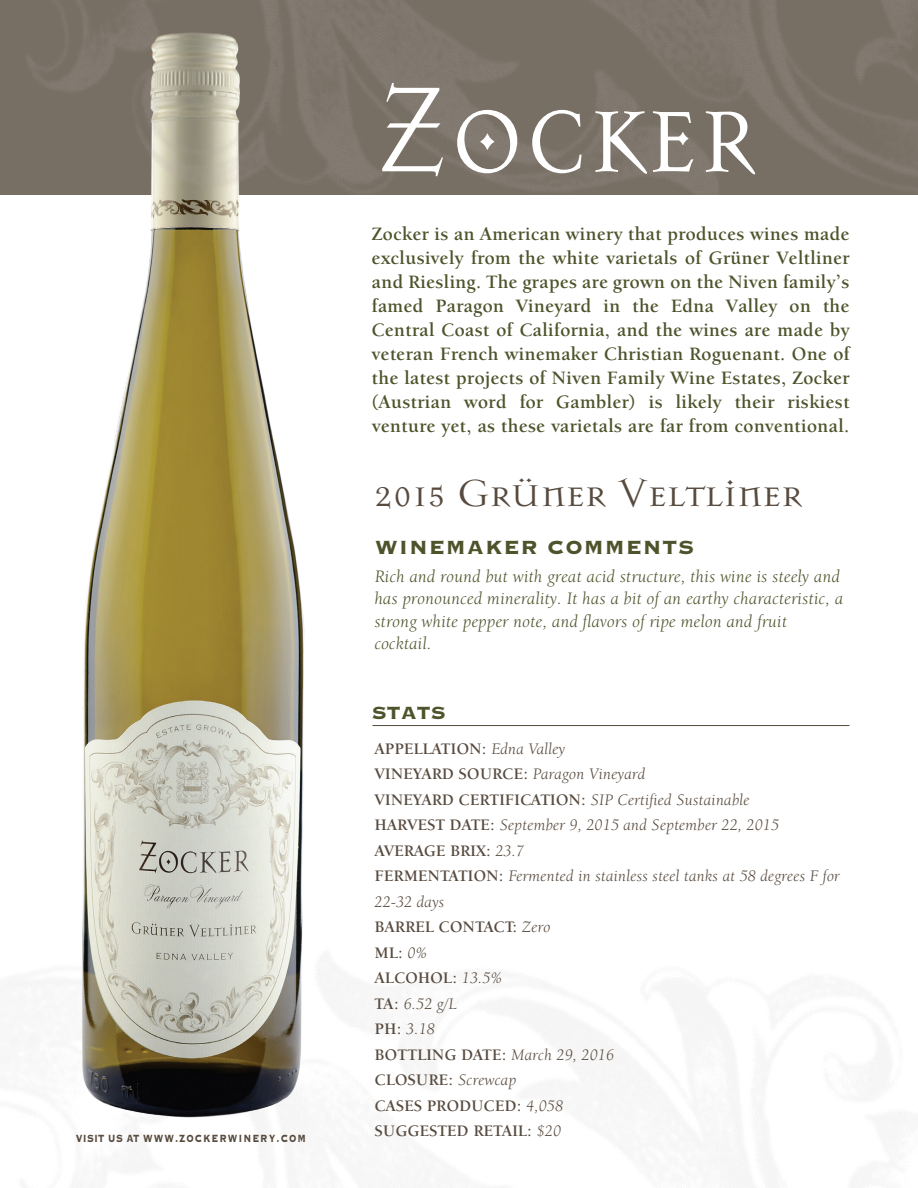
<style>
.page{position:relative;width:918px;height:1188px;background:#fff}
.page>*{position:absolute;margin:0;border:0;box-sizing:border-box;transform-origin:0 0}
.t1{font:134.4px "Mason Serif Alt Reg";color:#fff;scale:.86 1}
.t2{font:41.7px "Mason Serif Alt Reg";letter-spacing:-.02em;color:#574a3e}
.t3{font:25.05px "Copperplate Thirty Three BC";letter-spacing:.04em;color:#4e532b;scale:.96 1}
.t4{font:23.1px "Copperplate Thirty Three BC";color:#4e532b}
.t5{font:700 19.5px/24px "Berkeley Oldstyle IT Cby BT";letter-spacing:.025em;color:#4e532b;text-align:justify}
.t6{font:italic 18px/22.5px "Berkeley Oldstyle IT Cby BT";letter-spacing:.025em;color:#4e532b}
.t7{font:italic 16.5px/25.5px "Berkeley Oldstyle IT Cby BT";letter-spacing:.025em;color:#574a3e}
.t8{font:13.65px "Copperplate Thirty Three BC";letter-spacing:.1em;color:#574a3e;scale:.75 1}
.s1{font-size:33.45px}
.s2{font-weight:700;font-style:normal}
</style>
<div class="page">
<hr style="left:373px;top:725px;width:477px;height:1px;background:#574a3e">
<img style="left:81px;top:194px;width:224px;height:924px">
<img style="left:0;top:0;width:918px;height:194px">
<p class="t8" style="left:76px;top:1131px;width:308px">VISIT US AT WWW.ZOCKERWINERY.COM</p>
<h1 class="t1" style="left:375px;top:51px;width:446px">Zocker</h1>
<p class="t5" style="left:372px;top:221px;width:479px">Zocker is an American winery that produces wines made exclusively from the white varietals of Grüner Veltliner and Riesling. The grapes are grown on the Niven family’s famed Paragon Vineyard in the Edna Valley on the Central Coast of California, and the wines are made by veteran French winemaker Christian Roguenant. One of the latest projects of Niven Family Wine Estates, Zocker (Austrian word for Gambler) is likely their riskiest venture yet, as these varietals are far from conventional.</p>
<h2 class="t2" style="left:373px;top:469px;width:431px">2015 Gr<span class="s1">Ü</span>ner Veltliner</h2>
<p class="t3" style="left:375px;top:535px;width:334px">WINEMAKER COMMENTS</p>
<p class="t6" style="left:375px;top:565px;width:470px">Rich and round but with great acid structure, this wine is steely and has pronounced minerality. It has a bit of an earthy characteristic, a strong white pepper note, and flavors of ripe melon and fruit cocktail.</p>
<p class="t4" style="left:372px;top:701px;width:75px">STATS</p>
<p class="t7" style="left:375px;top:736px;width:466px"><span class="s2">APPELLATION:</span> Edna Valley<br><span class="s2">VINEYARD SOURCE:</span> Paragon Vineyard<br><span class="s2">VINEYARD CERTIFICATION:</span> SIP Certified Sustainable<br><span class="s2">HARVEST DATE:</span> September 9, 2015 and September 22, 2015<br><span class="s2">AVERAGE BRIX:</span> 23.7<br><span class="s2">FERMENTATION:</span> Fermented in stainless steel tanks at 58 degrees F for<br>22-32 days<br><span class="s2">BARREL CONTACT:</span> Zero<br><span class="s2">ML:</span> 0%<br><span class="s2">ALCOHOL:</span> 13.5%<br><span class="s2">TA:</span> 6.52 g/L<br><span class="s2">PH:</span> 3.18<br><span class="s2">BOTTLING DATE:</span> March 29, 2016<br><span class="s2">CLOSURE:</span> Screwcap<br><span class="s2">CASES PRODUCED:</span> 4,058<br><span class="s2">SUGGESTED RETAIL:</span> $20</p>
</div>
